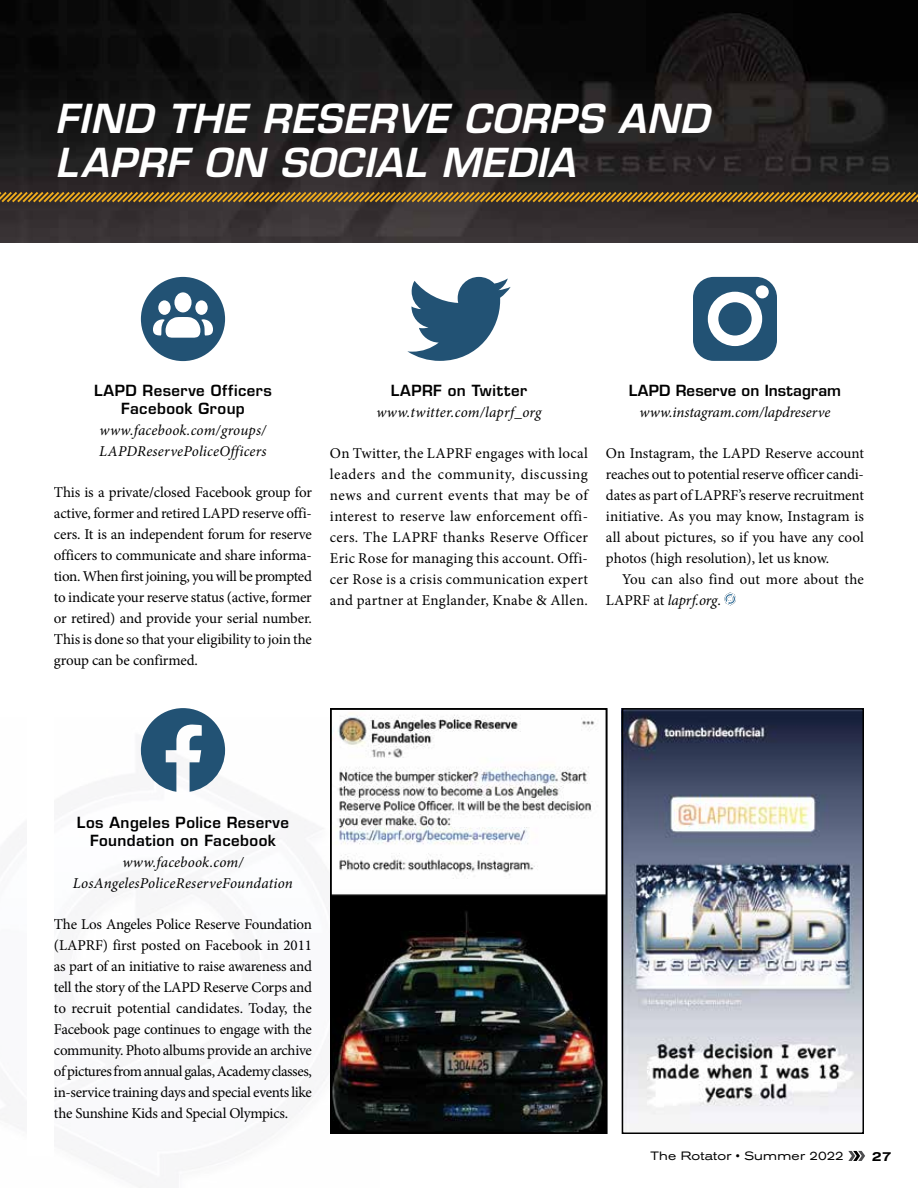
<style>
.page{position:relative;width:918px;height:1188px;background:#fff}
.page>*{position:absolute;margin:0;border:0;box-sizing:border-box;transform-origin:0 0}
.t1{font:italic 600 39px/43.5px "Eurostile LT Std";letter-spacing:.02em;color:#fff}
.t2{font:15px/21px "Minion Pro";letter-spacing:-.005em;color:#000;text-align:justify}
.t3{font:italic 15px/21px "Minion Pro";letter-spacing:.015em;color:#000;text-align:center}
.t4{font:600 15px/18px "Eurostile LT Std";letter-spacing:.025em;color:#000;text-align:center}
.t5{font:15px/21px "Minion Pro";letter-spacing:.015em;color:#000}
.t6{font:italic 15px "Minion Pro";letter-spacing:-.01em;color:#000}
.t7{font:500 expanded 13.5px "Akzidenz Grotesk BE";color:#000}
.t8{font:expanded 12px "Akzidenz Grotesk BE";letter-spacing:.015em;color:#000}
.s1{font-style:italic}
</style>
<div class="page">
<svg style="left:848px;top:1151px;width:17px;height:10px"></svg>
<img style="left:0;top:0;width:918px;height:243px">
<svg style="left:0;top:190px;width:918px;height:14px;background:#715626"></svg>
<svg style="left:407px;top:277px;width:104px;height:84px"></svg>
<svg style="left:693px;top:277px;width:84px;height:84px"></svg>
<svg style="left:724px;top:592px;width:12px;height:14px"></svg>
<svg style="left:141px;top:277px;width:84px;height:84px"></svg>
<svg style="left:141px;top:708px;width:84px;height:84px"></svg>
<img style="left:625px;top:711px;width:236px;height:420px">
<div style="left:622px;top:708px;width:242px;height:426px;border:2px solid #000"></div>
<img style="left:333px;top:713px;width:271px;height:418px">
<div style="left:330px;top:708px;width:277px;height:426px;border:2px solid #000"></div>
<h1 class="t1" style="left:55px;top:98px;width:655px">FIND THE RESERVE CORPS AND<br>LAPRF ON SOCIAL MEDIA</h1>
<p class="t4" style="left:94px;top:381px;width:179px">LAPD Reserve Officers<br>Facebook Group</p>
<p class="t3" style="left:99px;top:420px;width:169px;text-align:left">www.facebook.com/groups/<br>LAPDReservePoliceOfficers</p>
<p class="t2" style="left:54px;top:482px;width:260px">This is a private/closed Facebook group for active, former and retired LAPD reserve offi&shy;cers. It is an independent forum for reserve officers to communicate and share informa&shy;tion. When first joining, you will be prompted to indicate your reserve status (active, former or retired) and provide your serial number.<br>This is done so that your eligibility to join the group can be confirmed.</p>
<p class="t4" style="left:391px;top:381px;width:138px">LAPRF on Twitter</p>
<p class="t3" style="left:376px;top:402px;width:167px">www.twitter.com/laprf_org</p>
<p class="t2" style="left:330px;top:443px;width:260px">On Twitter, the LAPRF engages with local leaders and the community, discussing news and current events that may be of interest to reserve law enforcement offi&shy;cers. The LAPRF thanks Reserve Officer Eric Rose for managing this account. Offi&shy;cer Rose is a crisis communication expert and partner at Englander, Knabe &amp; Allen.</p>
<p class="t4" style="left:629px;top:381px;width:214px">LAPD Reserve on Instagram</p>
<p class="t6" style="left:640px;top:402px;width:192px">www.instagram.com/lapdreserve</p>
<p class="t2" style="left:606px;top:443px;width:260px">On Instagram, the LAPD Reserve account reaches out to potential reserve officer candi&shy;dates as part of LAPRF’s reserve recruitment initiative. As you may know, Instagram is all about pictures, so if you have any cool photos (high resolution), let us know.</p>
<p class="t5" style="left:606px;top:569px;width:259px;text-indent:16px">You can also find out more about the<br>LAPRF at <span class="s1">laprf.org</span>.</p>
<p class="t4" style="left:77px;top:813px;width:214px">Los Angeles Police Reserve<br>Foundation on Facebook</p>
<p class="t3" style="left:73px;top:852px;width:221px">www.facebook.com/<br>LosAngelesPoliceReserveFoundation</p>
<p class="t2" style="left:54px;top:914px;width:260px">The Los Angeles Police Reserve Foundation (LAPRF) first posted on Facebook in 2011 as part of an initiative to raise awareness and tell the story of the LAPD Reserve Corps and to recruit potential candidates. Today, the Facebook page continues to engage with the community. Photo albums provide an archive of pictures from annual galas, Academy classes, in-service training days and special events like the Sunshine Kids and Special Olympics.</p>
<p class="t8" style="left:650px;top:1149px;width:195px">The Rotator • Summer 2022</p>
<p class="t7" style="left:872px;top:1148px;width:21px">27</p>
</div>
